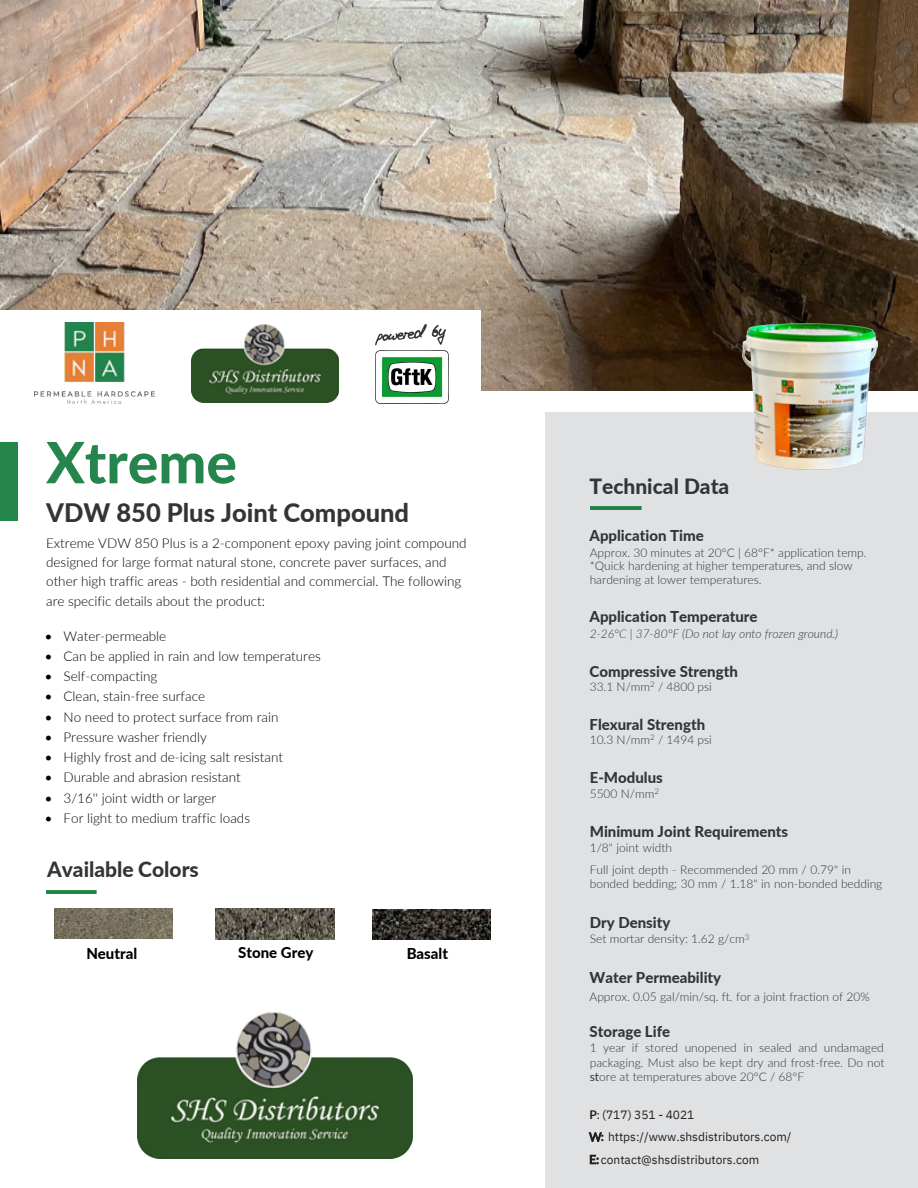
<style>
.page{position:relative;width:918px;height:1188px;background:#fff}
.page>*{position:absolute;margin:0;border:0;box-sizing:border-box;transform-origin:0 0}
.t1{font:800 57px "Lato";color:#25854c}
.t2{font:800 25.5px "Lato";color:#333437}
.t3{font:800 21px "Lato";color:#333437}
.t4{font:800 15px "Lato";color:#333437}
.t5{font:800 15px "Lato";color:#000}
.t6{font:300 13.5px/19.2px "Lato";color:#000}
.t7{font:300 12px/13.5px "Lato";color:#333437}
.t8{font:12px/22.5px "IBM Plex Sans";color:#231f20}
.t9{font:italic 300 12px "Lato";color:#333437}
.s1{font-weight:400}
.s2{font-family:"Lato";font-weight:700}
.s3{font-family:"Lato"}
.s4{font-weight:700}
</style>
<div class="page">
<img style="left:0;top:1px;width:918px;height:389px">
<div style="left:0;top:310px;width:481px;height:103px;background:#fff"></div>
<div style="left:545px;top:412px;width:373px;height:776px;background:#e0e1e2"></div>
<img style="left:735px;top:314px;width:154px;height:156px">
<img style="left:54px;top:908px;width:118px;height:30px">
<img style="left:216px;top:909px;width:118px;height:30px">
<img style="left:373px;top:909px;width:118px;height:30px">
<img style="left:1px;top:443px;width:17px;height:78px">
<img style="left:591px;top:507px;width:51px;height:2px">
<img style="left:46px;top:891px;width:51px;height:2px">
<img style="left:138px;top:1012px;width:274px;height:147px">
<img style="left:34px;top:323px;width:120px;height:81px">
<img style="left:376px;top:324px;width:72px;height:79px">
<img style="left:192px;top:324px;width:147px;height:79px">
<p class="t1" style="left:46px;top:420px;width:192px">Xtreme</p>
<p class="t2" style="left:46px;top:494px;width:365px">VDW 850 Plus Joint Compound</p>
<p class="t6" style="left:46px;top:533px;width:422px">Extreme VDW 850 Plus is a 2-component epoxy paving joint compound designed for large format natural stone, concrete paver surfaces, and other high traffic areas - both residential and commercial. The following are specific details about the product:</p>
<p class="t6" style="left:46px;top:626px;width:122px">• Water-permeable</p>
<p class="t6" style="left:46px;top:646px;width:277px">• Can be applied in rain and low temperatures</p>
<p class="t6" style="left:46px;top:666px;width:113px">• Self-compacting</p>
<p class="t6" style="left:46px;top:686px;width:161px">• Clean, stain-free surface</p>
<p class="t6" style="left:46px;top:707px;width:235px">• No need to protect surface from rain</p>
<p class="t6" style="left:46px;top:727px;width:163px">• Pressure washer friendly</p>
<p class="t6" style="left:46px;top:747px;width:239px">• Highly frost and de-icing salt resistant</p>
<p class="t6" style="left:46px;top:767px;width:197px">• Durable and abrasion resistant</p>
<p class="t6" style="left:46px;top:788px;width:172px">• 3/16'' joint width or larger</p>
<p class="t6" style="left:46px;top:808px;width:206px">• For light to medium traffic loads</p>
<h3 class="t3" style="left:47px;top:854px;width:153px">Available Colors</h3>
<p class="t5" style="left:86px;top:942px;width:52px">Neutral</p>
<p class="t5" style="left:238px;top:941px;width:77px">Stone Grey</p>
<p class="t5" style="left:407px;top:942px;width:43px">Basalt</p>
<h3 class="t3" style="left:589px;top:471px;width:141px">Technical Data</h3>
<p class="t4" style="left:590px;top:524px;width:116px">Application Time</p>
<p class="t7" style="left:590px;top:545px;width:278px">Approx. 30 minutes at 20°C | 68°F* application temp. *Quick hardening at higher temperatures, and slow hardening at lower temperatures.</p>
<p class="t4" style="left:590px;top:605px;width:170px">Application Temperature</p>
<p class="t9" style="left:590px;top:625px;width:250px">2-26°C | 37-80°F (Do not lay onto frozen ground.)</p>
<p class="t4" style="left:590px;top:660px;width:150px">Compressive Strength</p>
<p class="t7" style="left:590px;top:680px;width:124px">33.1 N/mm<sup>2</sup> / 4800 psi</p>
<p class="t4" style="left:590px;top:713px;width:117px">Flexural Strength</p>
<p class="t7" style="left:590px;top:733px;width:124px">10.3 N/mm<sup>2</sup> / 1494 psi</p>
<p class="t4" style="left:590px;top:766px;width:75px">E-Modulus</p>
<p class="t7" style="left:590px;top:787px;width:71px">5500 N/mm<sup>2</sup></p>
<p class="t4" style="left:590px;top:820px;width:200px">Minimum Joint Requirements</p>
<p class="t7" style="left:590px;top:836px;width:263px;line-height:21.9px">1/8" joint width<br>Full joint depth - Recommended 20 mm / 0.79" in</p>
<p class="t7" style="left:590px;top:877px;width:294px">bonded bedding; 30 mm / 1.18" in non-bonded bedding</p>
<p class="t4" style="left:590px;top:911px;width:82px">Dry Density</p>
<p class="t7" style="left:590px;top:932px;width:161px">Set mortar density: 1.62 g/cm<sup>3</sup></p>
<p class="t4" style="left:590px;top:966px;width:133px">Water Permeability</p>
<p class="t7" style="left:590px;top:989px;width:282px">Approx. 0.05 gal/min/sq. ft. for a joint fraction of 20%</p>
<p class="t4" style="left:590px;top:1020px;width:82px">Storage Life</p>
<p class="t7" style="left:590px;top:1040px;width:296px;line-height:14.4px;text-align:justify">1 year if stored unopened in sealed and undamaged packaging. Must also be kept dry and frost-free. Do not <span class="s1">st</span>ore at temperatures above 20°C / 68°F</p>
<p class="t8" style="left:589px;top:1103px;width:204px"><span class="s2">P</span><span class="s3">:</span> (717) 351 - 4021<br><span class="s3">W</span><span class="s4">:</span> https://www.shsdistributors.com/<br><span class="s3">E:</span> contact@shsdistributors.com</p>
</div>
